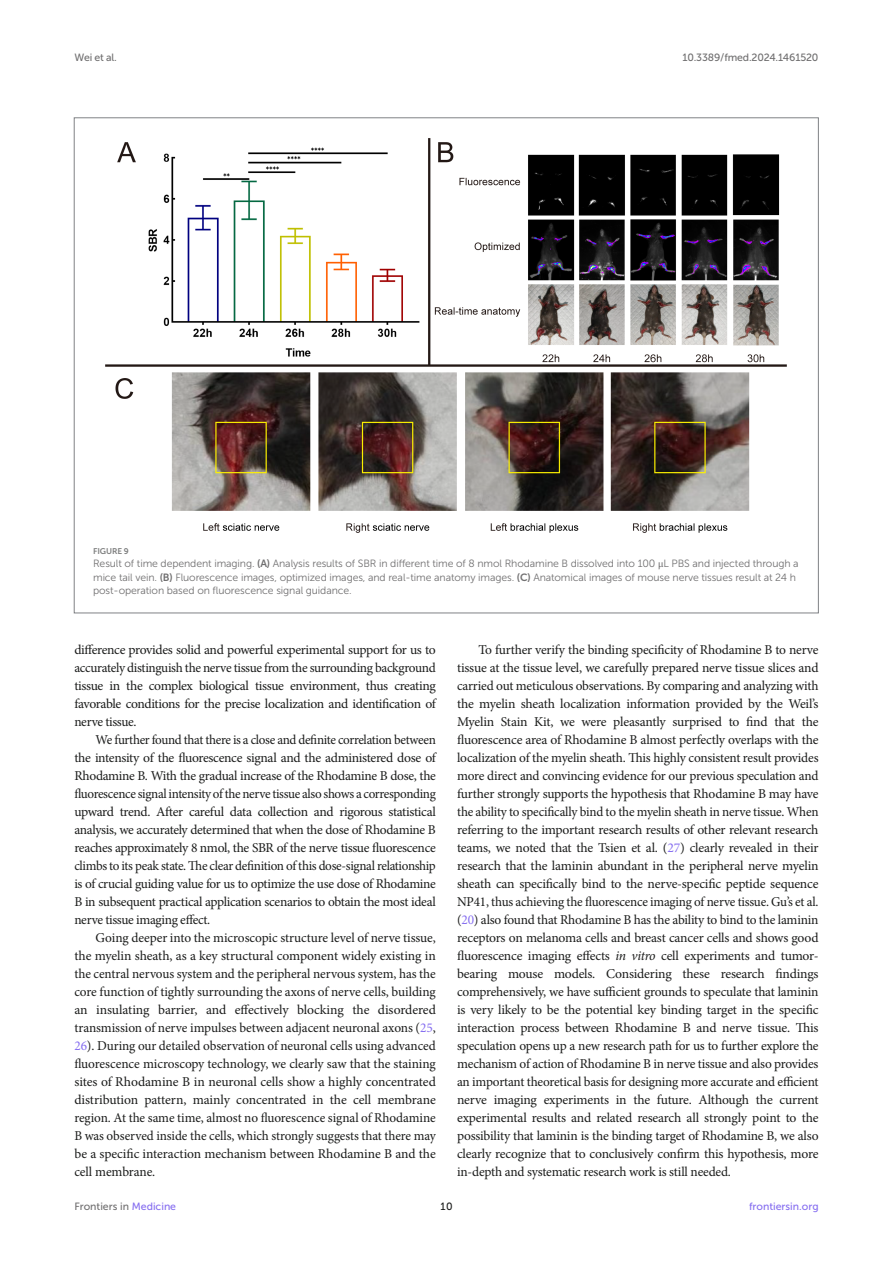
<style>
.page{position:relative;width:893px;height:1263px;background:#fff}
.page>*{position:absolute;margin:0;border:0;box-sizing:border-box;transform-origin:0 0}
.TEXT{font:13.5px/18px "Minion Pro";letter-spacing:-.02em;color:#1b1c1b;text-align:justify}
.FIG_LEG{font:10.5px/13.5px "Museo Sans 300";letter-spacing:-.01em;color:#706f70}
.t1{font:10.5px "Museo Sans 500";letter-spacing:-.015em;color:#706f70}
.t2{font:10.5px "Museo Sans 500";color:#856df0}
.t3{font:10.5px "Museo Sans 500";color:#1b1c1b}
.FIG_HD{font:8.25px "Museo Sans 700";letter-spacing:-.01em;color:#7e7f7f}
.s1{font-family:"Museo Sans 700"}
.s2{font-family:"STIX General"}
.s3{color:#856df0}
.s4{font-style:italic}
</style>
<div class="page">
<img style="left:105px;top:138px;width:682px;height:395px">
<p class="t1" style="left:74px;top:51px;width:44px">Wei et al.</p>
<p class="t1" style="left:682px;top:51px;width:138px">10.3389/fmed.2024.1461520</p>
<p class="FIG_HD" style="left:93px;top:546px;width:37px">FIGURE 9</p>
<p class="FIG_LEG" style="left:93px;top:557px;width:707px">Result of time dependent imaging. <span class="s1">(A)</span> Analysis results of SBR in different time of 8 nmol Rhodamine B dissolved into 100 <span class="s2">μ</span>L PBS and injected through a mice tail vein. <span class="s1">(B)</span> Fluorescence images, optimized images, and real-time anatomy images. <span class="s1">(C)</span> Anatomical images of mouse nerve tissues result at 24 h post-operation based on fluorescence signal guidance.</p>
<p class="TEXT" style="left:74px;top:641px;width:363px">difference provides solid and powerful experimental support for us to accurately distinguish the nerve tissue from the surrounding background tissue in the complex biological tissue environment, thus creating favorable conditions for the precise localization and identification of nerve tissue.</p>
<p class="TEXT" style="left:74px;top:731px;width:363px;text-indent:21px">We further found that there is a close and definite correlation between the intensity of the fluorescence signal and the administered dose of Rhodamine B. With the gradual increase of the Rhodamine B dose, the fluorescence signal intensity of the nerve tissue also shows a corresponding upward trend. After careful data collection and rigorous statistical analysis, we accurately determined that when the dose of Rhodamine B reaches approximately 8 nmol, the SBR of the nerve tissue fluorescence climbs to its peak state. The clear definition of this dose-signal relationship is of crucial guiding value for us to optimize the use dose of Rhodamine B in subsequent practical application scenarios to obtain the most ideal nerve tissue imaging effect.</p>
<p class="TEXT" style="left:74px;top:929px;width:363px;text-indent:21px">Going deeper into the microscopic structure level of nerve tissue, the myelin sheath, as a key structural component widely existing in the central nervous system and the peripheral nervous system, has the core function of tightly surrounding the axons of nerve cells, building an insulating barrier, and effectively blocking the disordered transmission of nerve impulses between adjacent neuronal axons (<span class="s3">25</span>, <span class="s3">26</span>). During our detailed observation of neuronal cells using advanced fluorescence microscopy technology, we clearly saw that the staining sites of Rhodamine B in neuronal cells show a highly concentrated distribution pattern, mainly concentrated in the cell membrane region. At the same time, almost no fluorescence signal of Rhodamine B was observed inside the cells, which strongly suggests that there may be a specific interaction mechanism between Rhodamine B and the cell membrane.</p>
<p class="TEXT" style="left:457px;top:641px;width:363px;text-indent:21px">To further verify the binding specificity of Rhodamine B to nerve tissue at the tissue level, we carefully prepared nerve tissue slices and carried out meticulous observations. By comparing and analyzing with the myelin sheath localization information provided by the Weil’s Myelin Stain Kit, we were pleasantly surprised to find that the fluorescence area of Rhodamine B almost perfectly overlaps with the localization of the myelin sheath. This highly consistent result provides more direct and convincing evidence for our previous speculation and further strongly supports the hypothesis that Rhodamine B may have the ability to specifically bind to the myelin sheath in nerve tissue. When referring to the important research results of other relevant research teams, we noted that the Tsien et al. (<span class="s3">27</span>) clearly revealed in their research that the laminin abundant in the peripheral nerve myelin sheath can specifically bind to the nerve-specific peptide sequence NP41, thus achieving the fluorescence imaging of nerve tissue. Gu’s et al. (<span class="s3">20</span>) also found that Rhodamine B has the ability to bind to the laminin receptors on melanoma cells and breast cancer cells and shows good fluorescence imaging effects <span class="s4">in vitro</span> cell experiments and tumor&shy;bearing mouse models. Considering these research findings comprehensively, we have sufficient grounds to speculate that laminin is very likely to be the potential key binding target in the specific interaction process between Rhodamine B and nerve tissue. This speculation opens up a new research path for us to further explore the mechanism of action of Rhodamine B in nerve tissue and also provides an important theoretical basis for designing more accurate and efficient nerve imaging experiments in the future. Although the current experimental results and related research all strongly point to the possibility that laminin is the binding target of Rhodamine B, we also clearly recognize that to conclusively confirm this hypothesis, more in-depth and systematic research work is still needed.</p>
<p class="t1" style="left:74px;top:1200px;width:103px">Frontiers in <span class="s3">Medicine</span></p>
<p class="t3" style="left:440px;top:1200px;width:14px">10</p>
<p class="t2" style="left:749px;top:1200px;width:71px">frontiersin.org</p>
</div>
